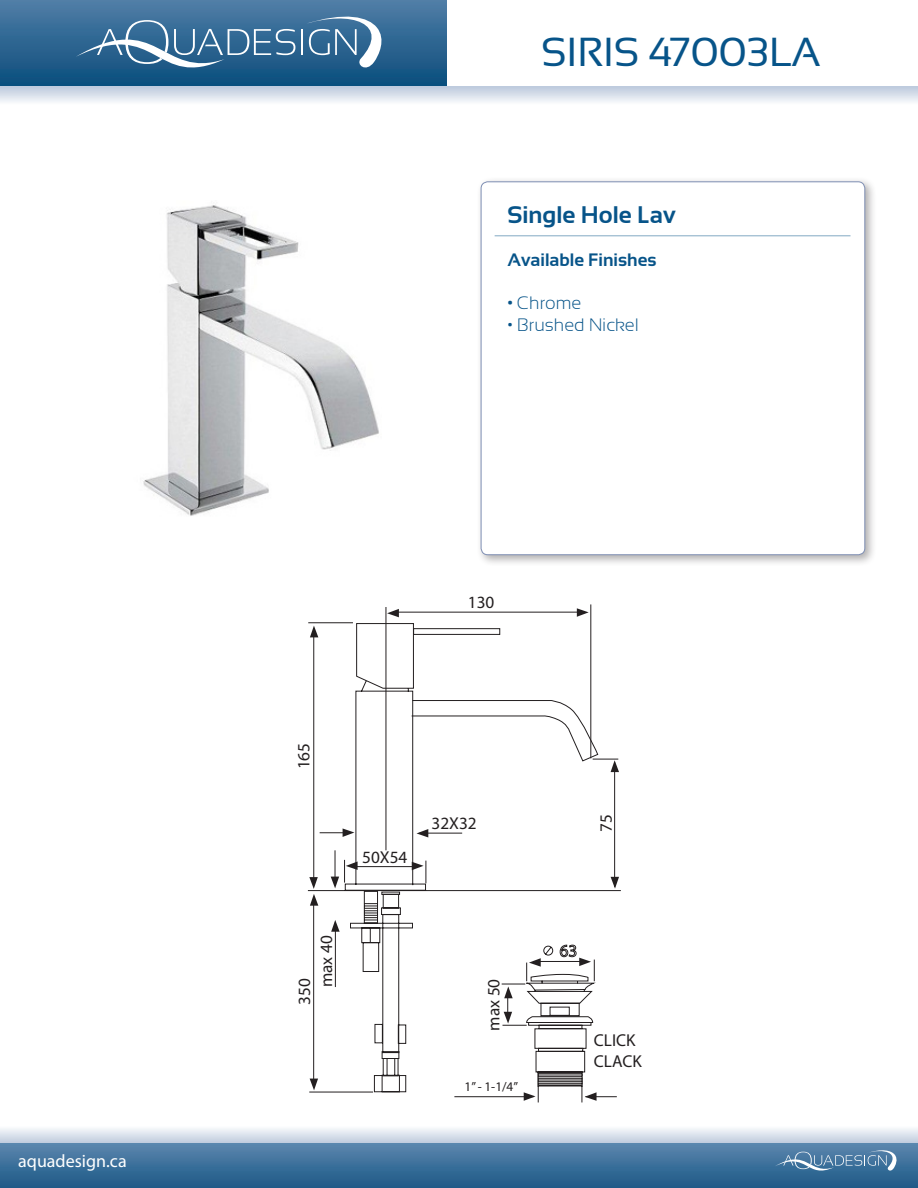
<style>
.page{position:relative;width:918px;height:1188px;background:#fff}
.page>*{position:absolute;margin:0;border:0;box-sizing:border-box;transform-origin:0 0}
.t1{font:40.5px "Sansation";letter-spacing:-.01em;color:#075489}
.t2{font:700 24px "Sansation";color:#075489}
.t3{font:300 18px "Sansation";color:#075489}
.t4{font:700 18px "Sansation";color:#075489}
.t5{font:18px "Myriad Pro";color:#fff}
.t6{font:17.25px/22px "Myriad Pro";color:#231f20}
.t7{font:13.2px "Myriad Pro";color:#231f20}
.s1{font-weight:700}
</style>
<div class="page">
<div style="left:0;top:0;width:447px;height:87px;background:linear-gradient(to bottom,#517ea7,#094d7c)"></div>
<div style="left:0;top:1143px;width:918px;height:45px;background:linear-gradient(to bottom,#5b86ae,#1d5986)"></div>
<svg style="left:775px;top:1150px;width:122px;height:21px;background:#618aae"></svg>
<svg style="left:0;top:87px;width:918px;height:15px;background:#d9e0eb"></svg>
<svg style="left:0;top:1128px;width:918px;height:15px;background:#d9e1eb"></svg>
<hr style="left:301px;top:29px;width:2px;height:26px;background:#fff">
<svg style="left:302px;top:9px;width:89px;height:64px;background:#507ea3"></svg>
<svg style="left:76px;top:8px;width:219px;height:83px;background:#46789e"></svg>
<div style="left:476px;top:176px;width:400px;height:390px;background:#231f20;opacity:.36"></div>
<div style="left:481px;top:182px;width:384px;height:373px;background:#fff;border-radius:7px"></div>
<div style="left:481px;top:181px;width:384px;height:374px;border:1px solid #7f8fb4;border-radius:7px"></div>
<hr style="left:495px;top:235px;width:356px;height:1px;background:#075489">
<img style="left:143px;top:205px;width:236px;height:311px">
<svg style="left:307px;top:604px;width:312px;height:499px"></svg>
<svg style="left:577px;top:608px;width:12px;height:9px"></svg>
<svg style="left:387px;top:609px;width:12px;height:8px"></svg>
<svg style="left:310px;top:626px;width:8px;height:11px"></svg>
<svg style="left:331px;top:920px;width:9px;height:12px"></svg>
<svg style="left:309px;top:877px;width:9px;height:29px"></svg>
<svg style="left:331px;top:877px;width:8px;height:11px"></svg>
<svg style="left:346px;top:861px;width:12px;height:9px"></svg>
<svg style="left:412px;top:862px;width:12px;height:8px"></svg>
<svg style="left:417px;top:829px;width:11px;height:8px"></svg>
<svg style="left:343px;top:828px;width:11px;height:9px"></svg>
<svg style="left:310px;top:1079px;width:8px;height:11px"></svg>
<svg style="left:585px;top:1092px;width:12px;height:9px"></svg>
<svg style="left:524px;top:1092px;width:12px;height:9px"></svg>
<svg style="left:560px;top:945px;width:31px;height:21px"></svg>
<svg style="left:529px;top:945px;width:25px;height:22px"></svg>
<svg style="left:611px;top:760px;width:8px;height:12px"></svg>
<svg style="left:611px;top:877px;width:8px;height:12px"></svg>
<svg style="left:504px;top:986px;width:9px;height:38px"></svg>
<svg style="left:411px;top:628px;width:188px;height:134px"></svg>
<p class="t5" style="left:18px;top:1150px;width:110px">aquadesign.ca</p>
<p class="t1" style="left:541px;top:29px;width:281px">SIRIS 47003LA</p>
<p class="t2" style="left:507px;top:201px;width:170px">Single Hole Lav</p>
<p class="t4" style="left:507px;top:250px;width:151px">Available Finishes</p>
<p class="t3" style="left:507px;top:293px;width:76px"><span class="s1">•</span> Chrome</p>
<p class="t3" style="left:507px;top:314px;width:133px">• Brushed Nickel</p>
<p class="t6" style="left:468px;top:590px;width:28px">130</p>
<p class="t6" style="left:292px;top:769px;width:28px;rotate:-90deg">165</p>
<p class="t6" style="left:293px;top:987px;width:54px;text-indent:-18px;rotate:-90deg">350<br>max 40</p>
<p class="t6" style="left:362px;top:846px;width:47px">50X54</p>
<p class="t6" style="left:431px;top:812px;width:47px">32X32</p>
<p class="t6" style="left:482px;top:1031px;width:54px;rotate:-90deg">max 50</p>
<p class="t7" style="left:465px;top:1078px;width:55px">1” - 1-1/4”</p>
<p class="t6" style="left:595px;top:832px;width:19px;rotate:-90deg">75</p>
<p class="t6" style="left:594px;top:1030px;width:49px;line-height:20.7px">CLICK<br>CLACK</p>
</div>
